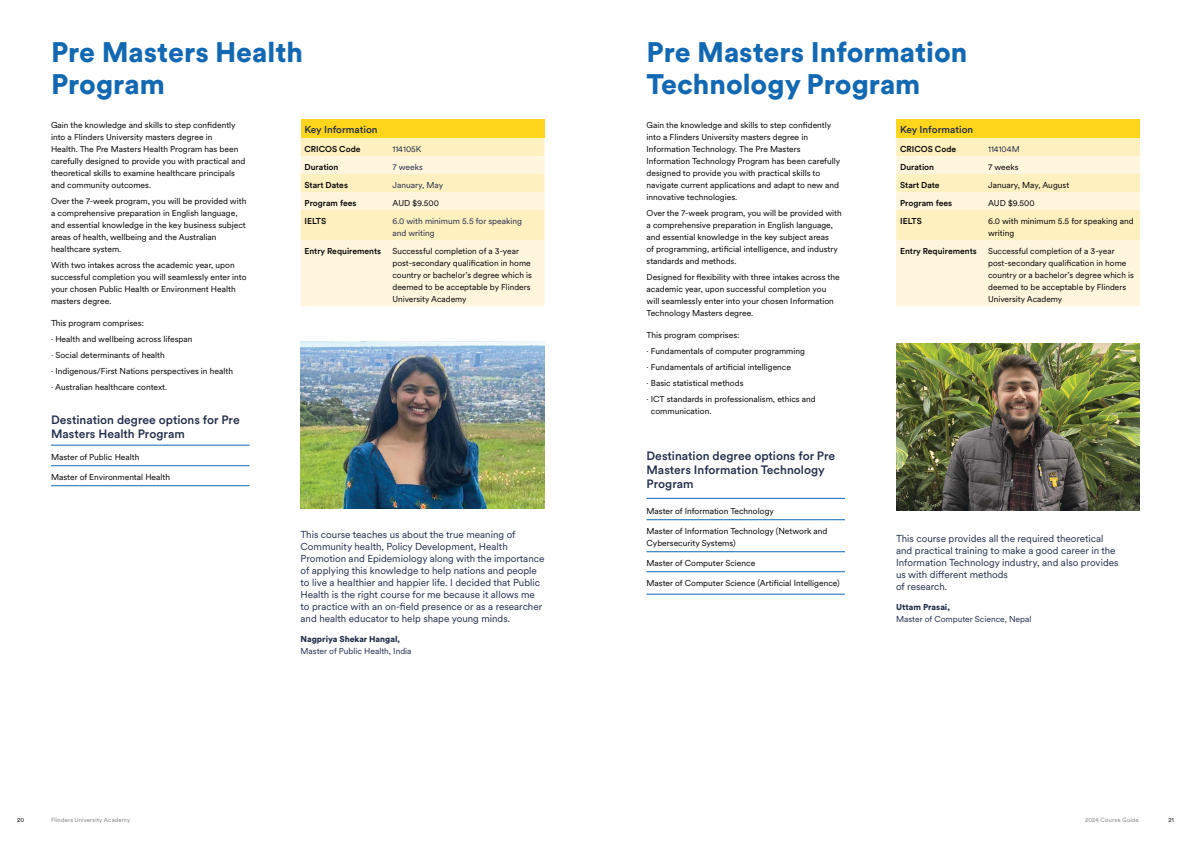
<style>
.page{position:relative;width:1191px;height:842px;background:#fff}
.page>*{position:absolute;margin:0;border:0;box-sizing:border-box;transform-origin:0 0}
.t1{font:900 28px/32px "Circular XX";color:#1268b3}
.t2{font:500 12px/14px "Circular XX";color:#222d4a}
.t3{font:10px/12px "Circular XX";color:#222d4a}
.t4{font:500 10px "Circular XX";color:#222d4a}
.t5{font:8.5px/12px "Circular XX";color:#000}
.t6{font:8.5px/12px "Circular XX";color:#222d4a}
.t7{font:500 8.5px "Circular XX";color:#000}
.t8{font:900 8.5px "Circular XX";color:#222d4a}
.t9{font:6px "Circular XX";letter-spacing:.02em;color:#808285}
.t10{font:6px "Circular XX";color:#000}
</style>
<div class="page">
<hr style="left:51px;top:445px;width:198px;height:1px;background:#1268b3">
<hr style="left:51px;top:465px;width:198px;height:1px;background:#1268b3">
<hr style="left:51px;top:485px;width:198px;height:1px;background:#1268b3">
<hr style="left:646px;top:498px;width:199px;height:1px;background:#1268b3">
<hr style="left:646px;top:519px;width:199px;height:1px;background:#1268b3">
<hr style="left:646px;top:551px;width:199px;height:1px;background:#1268b3">
<hr style="left:646px;top:571px;width:199px;height:1px;background:#1268b3">
<hr style="left:646px;top:594px;width:199px;height:1px;background:#1268b3">
<div style="left:300px;top:119px;width:244px;height:19px;background:#ffd61b"></div>
<svg style="left:300px;top:138px;width:244px;height:168px;background:#fff3d1"></svg>
<div style="left:896px;top:119px;width:244px;height:19px;background:#ffd61b"></div>
<svg style="left:896px;top:138px;width:244px;height:168px;background:#fff3d1"></svg>
<img style="left:300px;top:341px;width:244px;height:167px">
<img style="left:896px;top:343px;width:244px;height:167px">
<h1 class="t1" style="left:51px;top:35px;width:253px">Pre Masters Health<br>Program</h1>
<h1 class="t1" style="left:646px;top:35px;width:322px">Pre Masters Information<br>Technology Program</h1>
<p class="t4" style="left:304px;top:123px;width:75px">Key Information</p>
<p class="t7" style="left:304px;top:143px;width:57px">CRICOS Code</p>
<p class="t6" style="left:392px;top:143px;width:30px">114105K</p>
<p class="t7" style="left:304px;top:161px;width:35px">Duration</p>
<p class="t6" style="left:392px;top:161px;width:32px">7 weeks</p>
<p class="t7" style="left:304px;top:179px;width:45px">Start Dates</p>
<p class="t6" style="left:392px;top:179px;width:52px">January, May</p>
<p class="t7" style="left:304px;top:197px;width:53px">Program fees</p>
<p class="t5" style="left:392px;top:197px;width:48px">AUD $9.500</p>
<p class="t7" style="left:304px;top:215px;width:23px">IELTS</p>
<p class="t6" style="left:392px;top:215px;width:131px">6.0 with minimum 5.5 for speaking and writing</p>
<p class="t7" style="left:304px;top:245px;width:78px">Entry Requirements</p>
<p class="t5" style="left:392px;top:245px;width:141px">Successful completion of a 3-year post-secondary qualification in home country or bachelor’s degree which is deemed to be acceptable by Flinders University Academy</p>
<p class="t5" style="left:646px;top:119px;width:195px">Gain the knowledge and skills to step confidently into a Flinders University masters degree in Information Technology. The Pre Masters Information Technology Program has been carefully designed to provide you with practical skills to navigate current applications and adapt to new and innovative technologies.</p>
<p class="t5" style="left:646px;top:207px;width:197px">Over the 7-week program, you will be provided with a comprehensive preparation in English language, and essential knowledge in the key subject areas<br>of programming, artificial intelligence, and industry standards and methods.</p>
<p class="t5" style="left:646px;top:271px;width:195px">Designed for flexibility with three intakes across the academic year, upon successful completion you will seamlessly enter into your chosen Information Technology Masters degree.</p>
<p class="t5" style="left:646px;top:327px;width:171px;line-height:16px">This program comprises:<br>⋅ Fundamentals of computer programming<br>⋅ Fundamentals of artificial intelligence<br>⋅ Basic statistical methods<br>⋅ ICT standards in professionalism, ethics and</p>
<p class="t5" style="left:651px;top:405px;width:62px">communication.</p>
<p class="t5" style="left:51px;top:119px;width:196px">Gain the knowledge and skills to step confidently into a Flinders University masters degree in<br>Health. The Pre Masters Health Program has been carefully designed to provide you with practical and theoretical skills to examine healthcare principals and community outcomes.</p>
<p class="t5" style="left:51px;top:195px;width:197px">Over the 7-week program, you will be provided with a comprehensive preparation in English language, and essential knowledge in the key business subject areas of health, wellbeing and the Australian healthcare system.</p>
<p class="t5" style="left:51px;top:259px;width:197px">With two intakes across the academic year, upon successful completion you will seamlessly enter into your chosen Public Health or Environment Health masters degree.</p>
<p class="t5" style="left:51px;top:315px;width:183px;line-height:16px">This program comprises:<br>⋅ Health and wellbeing across lifespan<br>⋅ Social determinants of health<br>⋅ Indigenous/First Nations perspectives in health ⋅ Australian healthcare context.</p>
<h2 class="t2" style="left:51px;top:412px;width:190px">Destination degree options for Pre<br>Masters Health Program</h2>
<p class="t5" style="left:51px;top:451px;width:90px">Master of Public Health</p>
<p class="t5" style="left:51px;top:471px;width:121px">Master of Environmental Health</p>
<p class="t4" style="left:900px;top:123px;width:75px">Key Information</p>
<p class="t7" style="left:900px;top:143px;width:57px">CRICOS Code</p>
<p class="t6" style="left:988px;top:143px;width:33px">114104M</p>
<p class="t7" style="left:900px;top:161px;width:35px">Duration</p>
<p class="t5" style="left:988px;top:161px;width:32px">7 weeks</p>
<p class="t7" style="left:900px;top:179px;width:41px">Start Date</p>
<p class="t5" style="left:988px;top:179px;width:83px">January, May, August</p>
<p class="t7" style="left:900px;top:197px;width:53px">Program fees</p>
<p class="t5" style="left:988px;top:197px;width:48px">AUD $9.500</p>
<p class="t7" style="left:900px;top:215px;width:23px">IELTS</p>
<p class="t5" style="left:988px;top:215px;width:147px">6.0 with minimum 5.5 for speaking and writing</p>
<p class="t7" style="left:900px;top:245px;width:78px">Entry Requirements</p>
<p class="t5" style="left:988px;top:245px;width:147px">Successful completion of a 3-year post-secondary qualification in home country or a bachelor’s degree which is deemed to be acceptable by Flinders University Academy</p>
<h2 class="t2" style="left:646px;top:448px;width:190px">Destination degree options for Pre<br>Masters Information Technology<br>Program</h2>
<p class="t3" style="left:300px;top:528px;width:245px">This course teaches us about the true meaning of Community health, Policy Development, Health Promotion and Epidemiology along with the importance of applying this knowledge to help nations and people to live a healthier and happier life. I decided that Public Health is the right course for me because it allows me to practice with an on-field presence or as a researcher and health educator to help shape young minds.</p>
<p class="t8" style="left:300px;top:633px;width:101px">Nagpriya Shekar Hangal,</p>
<p class="t6" style="left:300px;top:645px;width:113px">Master of Public Health, India</p>
<p class="t5" style="left:646px;top:505px;width:129px">Master of Information Technology</p>
<p class="t5" style="left:646px;top:525px;width:182px">Master of Information Technology (Network and<br>Cybersecurity Systems)</p>
<p class="t5" style="left:646px;top:557px;width:110px">Master of Computer Science</p>
<p class="t5" style="left:646px;top:577px;width:195px">Master of Computer Science (Artificial Intelligence)</p>
<p class="t3" style="left:896px;top:532px;width:224px">This course provides all the required theoretical and practical training to make a good career in the Information Technology industry, and also provides us with different methods<br>of research.</p>
<p class="t8" style="left:896px;top:601px;width:55px">Uttam Prasai,</p>
<p class="t6" style="left:896px;top:613px;width:137px">Master of Computer Science, Nepal</p>
<p class="t10" style="left:17px;top:816px;width:9px">20</p>
<p class="t9" style="left:51px;top:816px;width:81px">Flinders University Academy</p>
<p class="t9" style="left:1085px;top:816px;width:55px">2024 Course Guide</p>
<p class="t10" style="left:1168px;top:816px;width:7px">21</p>
</div>
